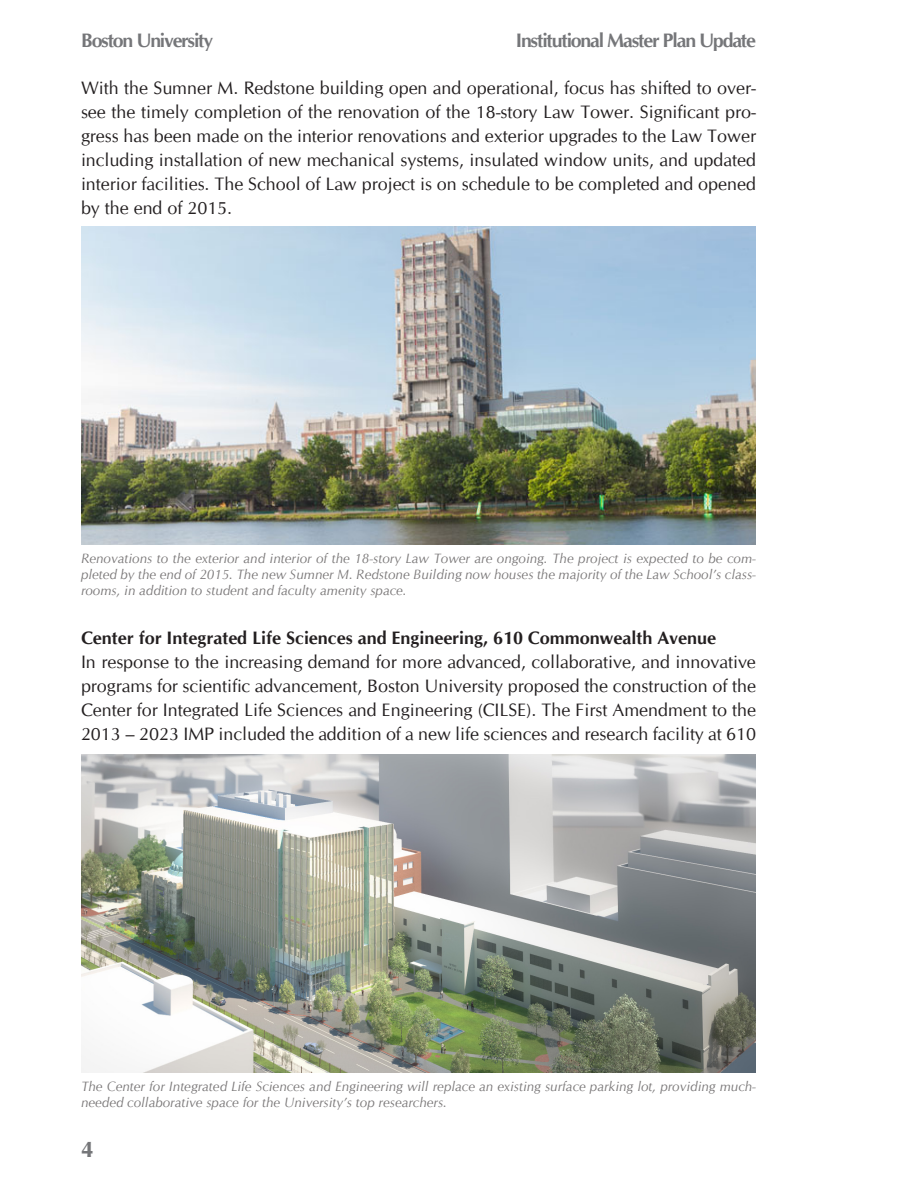
<style>
.page{position:relative;width:918px;height:1188px;background:#fff}
.page>*{position:absolute;margin:0;border:0;box-sizing:border-box;transform-origin:0 0}
.t1{font:700 22.5px "CG Omega";color:#757679}
.t2{font:700 19.5px "CG Omega";letter-spacing:-.06em;color:#757679}
.t3{font:18px/24px "CG Omega";color:#231f20;text-align:justify}
.t4{font:700 18px "CG Omega";color:#231f20}
.t5{font:italic 13.5px/16.2px "CG Omega";color:#231f20;text-align:justify}
</style>
<div class="page">
<img style="left:81px;top:227px;width:675px;height:317px">
<img style="left:81px;top:755px;width:675px;height:317px">
<p class="t2" style="left:516px;top:28px;width:242px">Institutional Master Plan Update</p>
<p class="t3" style="left:81px;top:76px;width:676px">With the Sumner M. Redstone building open and operational, focus has shifted to over&shy;see the timely completion of the renovation of the 18-story Law Tower. Significant pro&shy;gress has been made on the interior renovations and exterior upgrades to the Law Tower including installation of new mechanical systems, insulated window units, and updated interior facilities. The School of Law project is on schedule to be completed and opened by the end of 2015.</p>
<p class="t2" style="left:81px;top:28px;width:134px">Boston University</p>
<p class="t5" style="left:81px;top:550px;width:676px">Renovations to the exterior and interior of the 18-story Law Tower are ongoing. The project is expected to be com&shy;pleted by the end of 2015. The new Sumner M. Redstone Building now houses the majority of the Law School’s class&shy;rooms, in addition to student and faculty amenity space.</p>
<p class="t4" style="left:81px;top:627px;width:637px">Center for Integrated Life Sciences and Engineering, 610 Commonwealth Avenue</p>
<p class="t3" style="left:81px;top:650px;width:677px">In response to the increasing demand for more advanced, collaborative, and innovative programs for scientific advancement, Boston University proposed the construction of the Center for Integrated Life Sciences and Engineering (CILSE). The First Amendment to the 2013 – 2023 IMP included the addition of a new life sciences and research facility at 610</p>
<p class="t5" style="left:81px;top:1078px;width:677px">The Center for Integrated Life Sciences and Engineering will replace an existing surface parking lot, providing much&shy;needed collaborative space for the University’s top researchers.</p>
<p class="t1" style="left:81px;top:1136px;width:14px">4</p>
</div>
